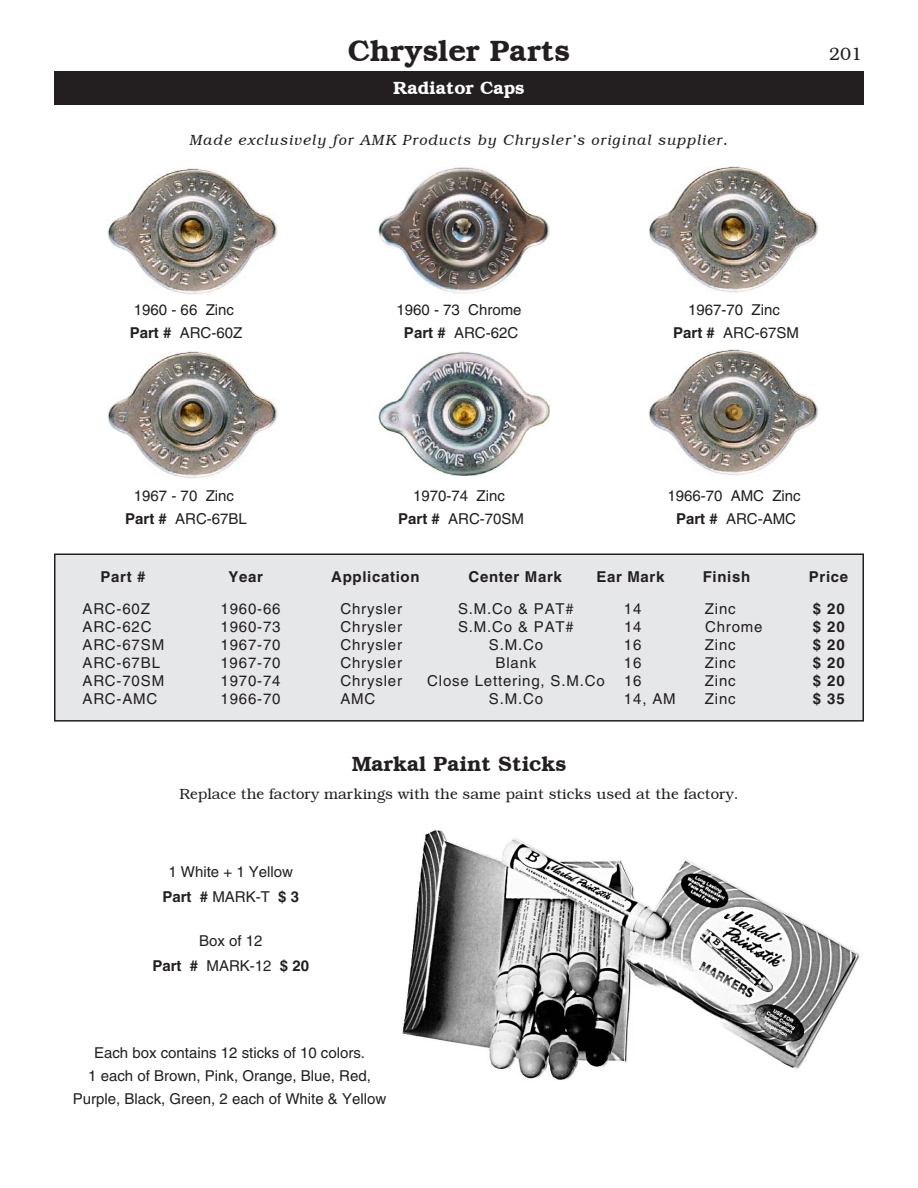
<style>
.page{position:relative;width:918px;height:1188px;background:#fff}
.page>*{position:absolute;margin:0;border:0;box-sizing:border-box;transform-origin:0 0}
.t1{font:600 30px "Bookman";color:#231f20}
.t2{font:600 21px "Bookman";color:#231f20}
.t3{font:600 18px "Bookman";color:#fff}
.t4{font:300 18px "Bookman";color:#231f20}
.t5{font:15px/23px "Helvetica";color:#231f20;text-align:center}
.t6{font:700 15px "Helvetica";letter-spacing:.045em;color:#231f20}
.t7{font:300 15px "Bookman";color:#231f20}
.t8{font:15px "Helvetica";letter-spacing:.055em;color:#231f20}
.t9{font:italic 300 15px "Bookman";letter-spacing:.06em;color:#231f20}
.s1{font-weight:700}
</style>
<div class="page">
<div style="left:55px;top:554px;width:808px;height:167px;background:#e6e7e8"></div>
<div style="left:54px;top:554px;width:810px;height:168px;border:2px solid #231f20"></div>
<div style="left:54px;top:71px;width:810px;height:34px;background:#231f20"></div>
<img style="left:379px;top:352px;width:170px;height:123px">
<img style="left:107px;top:168px;width:171px;height:126px">
<img style="left:379px;top:167px;width:170px;height:126px">
<img style="left:107px;top:352px;width:171px;height:126px">
<img style="left:648px;top:166px;width:171px;height:127px">
<img style="left:648px;top:350px;width:171px;height:126px">
<img style="left:402px;top:830px;width:458px;height:250px">
<h1 class="t1" style="left:348px;top:37px;width:224px">Chrysler Parts</h1>
<p class="t3" style="left:393px;top:79px;width:133px">Radiator Caps</p>
<p class="t9" style="left:190px;top:133px;width:540px">Made exclusively for AMK Products by Chrysler’s original supplier.</p>
<p class="t4" style="left:829px;top:45px;width:35px">201</p>
<p class="t5" style="left:130px;top:300px;width:114px;text-align:left">1960 - 66 Zinc<br><span class="s1">Part #</span> ARC-60Z</p>
<p class="t5" style="left:396px;top:300px;width:127px">1960 - 73 Chrome<br><span class="s1">Part #</span> ARC-62C</p>
<p class="t5" style="left:673px;top:300px;width:127px">1967-70 Zinc<br><span class="s1">Part #</span> ARC-67SM</p>
<p class="t5" style="left:125px;top:486px;width:123px">1967 - 70 Zinc<br><span class="s1">Part #</span> ARC-67BL</p>
<p class="t5" style="left:398px;top:486px;width:127px">1970-74 Zinc<br><span class="s1">Part #</span> ARC-70SM</p>
<p class="t5" style="left:667px;top:486px;width:135px">1966-70 AMC Zinc<br><span class="s1">Part #</span> ARC-AMC</p>
<p class="t6" style="left:101px;top:571px;width:47px">Part #</p>
<p class="t6" style="left:228px;top:571px;width:36px">Year</p>
<p class="t6" style="left:331px;top:571px;width:90px">Application</p>
<p class="t6" style="left:469px;top:571px;width:95px">Center Mark</p>
<p class="t6" style="left:596px;top:571px;width:70px">Ear Mark</p>
<p class="t6" style="left:703px;top:571px;width:49px">Finish</p>
<p class="t6" style="left:809px;top:571px;width:41px">Price</p>
<p class="t5" style="left:82px;top:599px;width:69px">ARC-60Z</p>
<p class="t5" style="left:220px;top:599px;width:62px">1960-66</p>
<p class="t8" style="left:340px;top:603px;width:63px">Chrysler</p>
<p class="t5" style="left:458px;top:599px;width:117px">S.M.Co &amp; PAT#</p>
<p class="t5" style="left:624px;top:599px;width:19px">14</p>
<p class="t5" style="left:705px;top:599px;width:32px">Zinc</p>
<p class="t6" style="left:813px;top:603px;width:33px">$ 20</p>
<p class="t5" style="left:82px;top:617px;width:71px">ARC-62C</p>
<p class="t5" style="left:220px;top:617px;width:62px">1960-73</p>
<p class="t8" style="left:341px;top:621px;width:63px">Chrysler</p>
<p class="t5" style="left:458px;top:617px;width:117px">S.M.Co &amp; PAT#</p>
<p class="t5" style="left:624px;top:617px;width:19px">14</p>
<p class="t5" style="left:705px;top:617px;width:59px">Chrome</p>
<p class="t6" style="left:813px;top:621px;width:33px">$ 20</p>
<p class="t5" style="left:82px;top:635px;width:83px">ARC-67SM</p>
<p class="t5" style="left:220px;top:635px;width:62px">1967-70</p>
<p class="t8" style="left:340px;top:639px;width:63px">Chrysler</p>
<p class="t5" style="left:489px;top:635px;width:56px">S.M.Co</p>
<p class="t5" style="left:624px;top:635px;width:19px">16</p>
<p class="t5" style="left:705px;top:635px;width:32px">Zinc</p>
<p class="t6" style="left:813px;top:639px;width:33px">$ 20</p>
<p class="t5" style="left:82px;top:653px;width:79px">ARC-67BL</p>
<p class="t5" style="left:220px;top:653px;width:62px">1967-70</p>
<p class="t8" style="left:340px;top:657px;width:63px">Chrysler</p>
<p class="t5" style="left:496px;top:653px;width:42px">Blank</p>
<p class="t5" style="left:624px;top:653px;width:19px">16</p>
<p class="t5" style="left:705px;top:653px;width:32px">Zinc</p>
<p class="t6" style="left:813px;top:657px;width:33px">$ 20</p>
<p class="t5" style="left:82px;top:671px;width:83px">ARC-70SM</p>
<p class="t5" style="left:220px;top:671px;width:62px">1970-74</p>
<p class="t8" style="left:340px;top:675px;width:63px">Chrysler</p>
<p class="t8" style="left:427px;top:675px;width:179px">Close Lettering, S.M.Co</p>
<p class="t5" style="left:624px;top:671px;width:19px">16</p>
<p class="t5" style="left:705px;top:671px;width:32px">Zinc</p>
<p class="t6" style="left:813px;top:675px;width:33px">$ 20</p>
<p class="t5" style="left:82px;top:689px;width:76px">ARC-AMC</p>
<p class="t5" style="left:220px;top:689px;width:62px">1966-70</p>
<p class="t5" style="left:340px;top:689px;width:36px">AMC</p>
<p class="t5" style="left:489px;top:689px;width:56px">S.M.Co</p>
<p class="t5" style="left:624px;top:689px;width:53px">14, AM</p>
<p class="t5" style="left:705px;top:689px;width:32px">Zinc</p>
<p class="t6" style="left:813px;top:693px;width:33px">$ 35</p>
<h2 class="t2" style="left:352px;top:754px;width:216px">Markal Paint Sticks</h2>
<p class="t7" style="left:179px;top:787px;width:561px">Replace the factory markings with the same paint sticks used at the factory.</p>
<p class="t5" style="left:162px;top:860px;width:138px;line-height:25.3px">1 White + 1 Yellow<br><span class="s1">Part #</span> MARK-T <span class="s1">$ 3</span></p>
<p class="t5" style="left:152px;top:929px;width:158px;line-height:25.3px">Box of 12<br><span class="s1">Part #</span> MARK-12 <span class="s1">$ 20</span></p>
<p class="t5" style="left:73px;top:1043px;width:315px">Each box contains 12 sticks of 10 colors.<br>1 each of Brown, Pink, Orange, Blue, Red,<br>Purple, Black, Green, 2 each of White &amp; Yellow</p>
</div>
